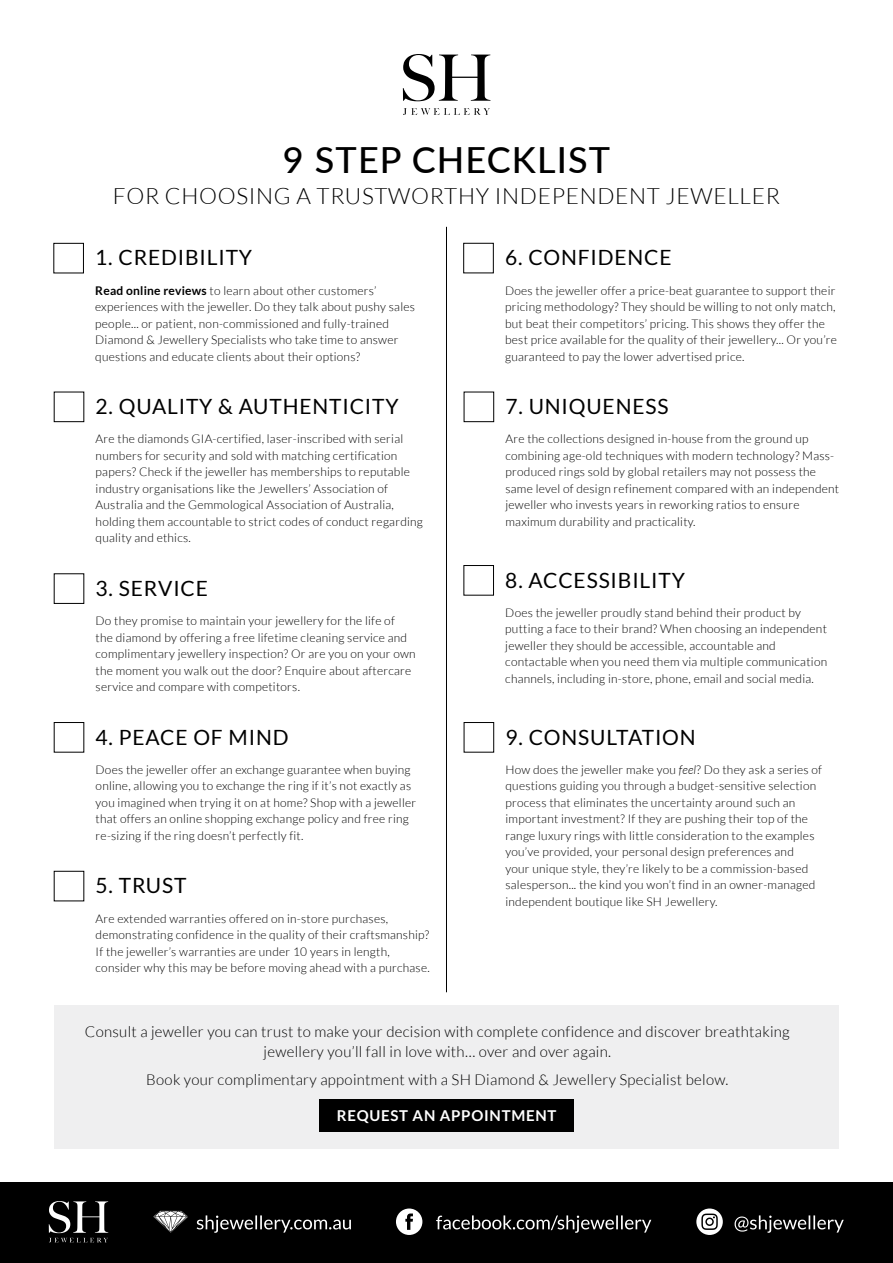
<style>
.page{position:relative;width:893px;height:1263px;background:#fff}
.page>*{position:absolute;margin:0;border:0;box-sizing:border-box;transform-origin:0 0}
.t1{font:500 36px "Lato";letter-spacing:.03em;color:#000}
.t2{font:300 22.5px "Lato";letter-spacing:.03em;color:#000}
.t3{font:21px "Lato";letter-spacing:.04em;color:#000}
.t4{font:300 15px/19.5px "Lato";letter-spacing:.02em;color:#000;text-align:center}
.t5{font:700 15px "Lato";letter-spacing:.05em;color:#fff}
.t6{font:300 12px/16.5px "Lato";letter-spacing:.02em;color:#000}
.s1{font-weight:700}
.s2{font-style:italic}
</style>
<div class="page">
<div style="left:0;top:1183px;width:893px;height:80px;background:#000"></div>
<svg style="left:49px;top:1201px;width:59px;height:41px"></svg>
<svg style="left:696px;top:1208px;width:27px;height:27px"></svg>
<svg style="left:735px;top:1215px;width:109px;height:18px"></svg>
<svg style="left:396px;top:1208px;width:26px;height:27px"></svg>
<svg style="left:436px;top:1215px;width:215px;height:18px"></svg>
<svg style="left:153px;top:1211px;width:35px;height:21px"></svg>
<svg style="left:197px;top:1215px;width:154px;height:18px"></svg>
<svg style="left:403px;top:54px;width:87px;height:47px"></svg>
<svg style="left:403px;top:108px;width:87px;height:7px"></svg>
<div style="left:54px;top:243px;width:30px;height:30px;border:1px solid #000"></div>
<div style="left:463px;top:243px;width:30px;height:30px;border:1px solid #000"></div>
<div style="left:464px;top:392px;width:30px;height:30px;border:1px solid #000"></div>
<div style="left:464px;top:565px;width:30px;height:30px;border:1px solid #000"></div>
<div style="left:464px;top:722px;width:30px;height:30px;border:1px solid #000"></div>
<hr style="left:446px;top:227px;width:1px;height:765px;background:#000">
<div style="left:54px;top:1005px;width:785px;height:144px;background:#efeff0"></div>
<div style="left:320px;top:1099px;width:254px;height:33px;background:#000"></div>
<h1 class="t1" style="left:283px;top:134px;width:329px">9 STEP CHECKLIST</h1>
<h2 class="t2" style="left:113px;top:184px;width:668px">FOR CHOOSING A TRUSTWORTHY INDEPENDENT JEWELLER</h2>
<h3 class="t3" style="left:95px;top:246px;width:158px">1. CREDIBILITY</h3>
<p class="t6" style="left:95px;top:282px;width:321px"><span class="s1">Read online reviews</span> to learn about other customers’ experiences with the jeweller. Do they talk about pushy sales people... or patient, non-commissioned and fully-trained Diamond &amp; Jewellery Specialists who take time to answer questions and educate clients about their options?</p>
<h3 class="t3" style="left:96px;top:395px;width:304px">2. QUALITY &amp; AUTHENTICITY</h3>
<p class="t6" style="left:96px;top:431px;width:329px">Are the diamonds GIA-certified, laser-inscribed with serial numbers for security and sold with matching certification papers? Check if the jeweller has memberships to reputable industry organisations like the Jewellers’ Association of Australia and the Gemmological Association of Australia, holding them accountable to strict codes of conduct regarding quality and ethics.</p>
<h3 class="t3" style="left:96px;top:576px;width:114px">3. SERVICE</h3>
<p class="t6" style="left:96px;top:612px;width:322px">Do they promise to maintain your jewellery for the life of<br>the diamond by offering a free lifetime cleaning service and complimentary jewellery inspection? Or are you on your own the moment you walk out the door? Enquire about aftercare service and compare with competitors.</p>
<h3 class="t3" style="left:96px;top:725px;width:194px">4. PEACE OF MIND</h3>
<p class="t6" style="left:96px;top:761px;width:322px">Does the jeweller offer an exchange guarantee when buying online, allowing you to exchange the ring if it’s not exactly as you imagined when trying it on at home? Shop with a jeweller that offers an online shopping exchange policy and free ring re-sizing if the ring doesn’t perfectly fit.</p>
<h3 class="t3" style="left:96px;top:874px;width:92px">5. TRUST</h3>
<p class="t6" style="left:96px;top:910px;width:336px">Are extended warranties offered on in-store purchases, demonstrating confidence in the quality of their craftsmanship?<br>If the jeweller’s warranties are under 10 years in length, consider why this may be before moving ahead with a purchase.</p>
<h3 class="t3" style="left:505px;top:246px;width:168px">6. CONFIDENCE</h3>
<p class="t6" style="left:505px;top:282px;width:333px">Does the jeweller offer a price-beat guarantee to support their pricing methodology? They should be willing to not only match, but beat their competitors’ pricing. This shows they offer the best price available for the quality of their jewellery... Or you’re guaranteed to pay the lower advertised price.</p>
<h3 class="t3" style="left:505px;top:395px;width:165px">7. UNIQUENESS</h3>
<p class="t6" style="left:505px;top:431px;width:335px">Are the collections designed in-house from the ground up combining age-old techniques with modern technology? Mass&shy;produced rings sold by global retailers may not possess the same level of design refinement compared with an independent jeweller who invests years in reworking ratios to ensure maximum durability and practicality.</p>
<h3 class="t3" style="left:505px;top:568px;width:181px">8. ACCESSIBILITY</h3>
<p class="t6" style="left:505px;top:604px;width:323px">Does the jeweller proudly stand behind their product by putting a face to their brand? When choosing an independent jeweller they should be accessible, accountable and contactable when you need them via multiple communication channels, including in-store, phone, email and social media.</p>
<h3 class="t3" style="left:505px;top:725px;width:192px">9. CONSULTATION</h3>
<p class="t6" style="left:505px;top:761px;width:318px">How does the jeweller make you <span class="s2">feel</span>? Do they ask a series of questions guiding you through a budget-sensitive selection process that eliminates the uncertainty around such an important investment? If they are pushing their top of the range luxury rings with little consideration to the examples you’ve provided, your personal design preferences and<br>your unique style, they’re likely to be a commission-based salesperson... the kind you won’t find in an owner-managed independent boutique like SH Jewellery.</p>
<p class="t4" style="left:85px;top:1022px;width:706px">Consult a jeweller you can trust to make your decision with complete confidence and discover breathtaking jewellery you’ll fall in love with… over and over again.</p>
<p class="t4" style="left:146px;top:1070px;width:584px">Book your complimentary appointment with a SH Diamond &amp; Jewellery Specialist below.</p>
<p class="t5" style="left:337px;top:1106px;width:221px">REQUEST AN APPOINTMENT</p>
</div>
